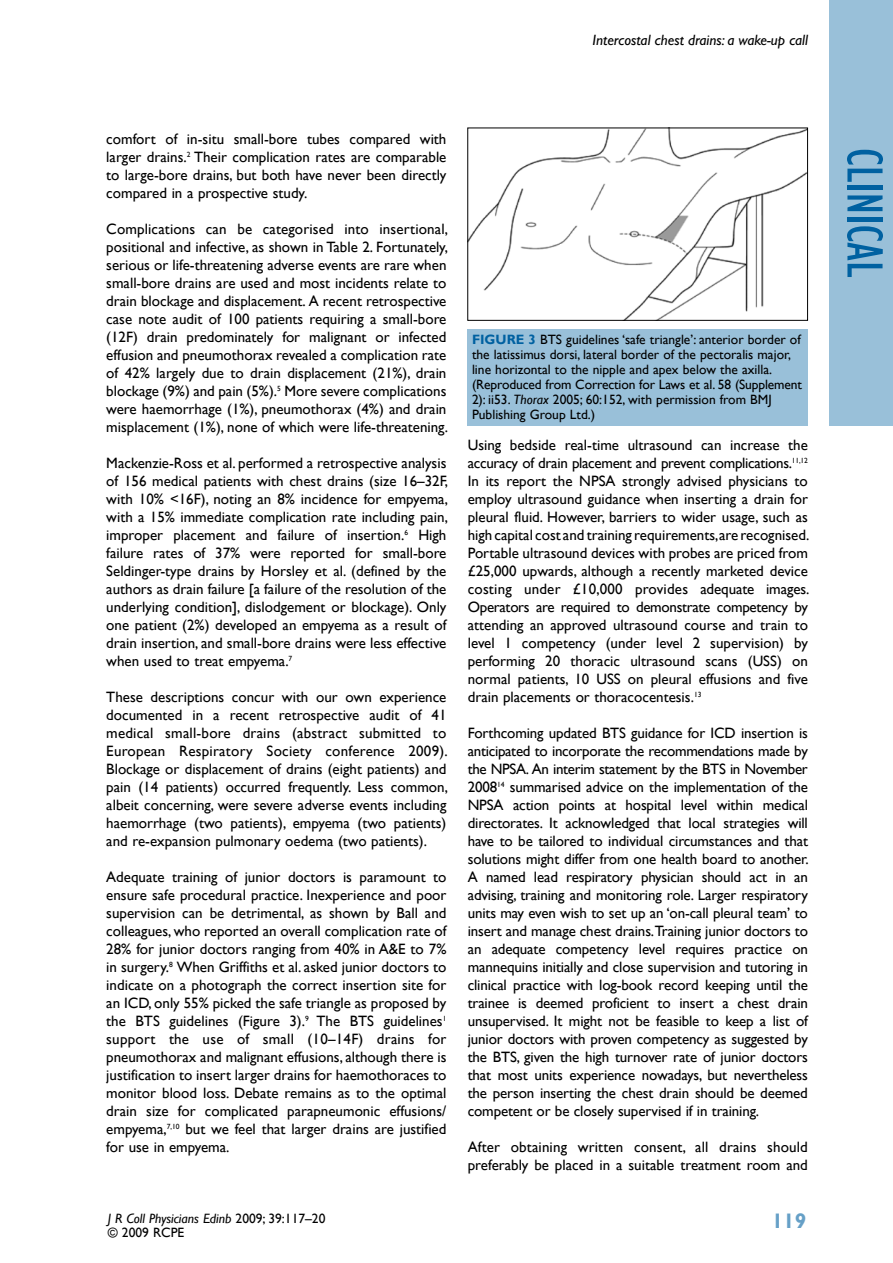
<style>
.page{position:relative;width:893px;height:1263px;background:#fff}
.page>*{position:absolute;margin:0;border:0;box-sizing:border-box;transform-origin:0 0}
.t1{font:condensed 52.5px "Gill Sans";color:#0061a1}
.t2{font:700 21px "Gill Sans";color:#66a0c7}
.t3{font:15px/18px "Gill Sans";color:#000;text-align:justify}
.t4{font:italic 15px "Gill Sans";color:#000}
.t5{font:13.5px/15px "Gill Sans";color:#000}
.s1{font-weight:700;color:#0061a1}
.s2{font-style:italic}
</style>
<div class="page">
<div style="left:829px;top:0;width:64px;height:425px;background:#99c0d9"></div>
<img style="left:469px;top:130px;width:337px;height:189px">
<div style="left:467px;top:128px;width:341px;height:193px;border:1px solid #000"></div>
<div style="left:468px;top:329px;width:340px;height:96px;background:#99c0d9"></div>
<p class="t4" style="left:592px;top:32px;width:217px">Intercostal chest drains: a wake-up call</p>
<p class="t3" style="left:106px;top:130px;width:342px">comfort of in-situ small-bore tubes compared with larger drains.<sup>2</sup> Their complication rates are comparable to large-bore drains, but both have never been directly compared in a prospective study.</p>
<p class="t3" style="left:106px;top:220px;width:343px">Complications can be categorised into insertional, positional and infective, as shown in Table 2. Fortunately, serious or life-threatening adverse events are rare when small-bore drains are used and most incidents relate to drain blockage and displacement. A recent retrospective case note audit of 100 patients requiring a small-bore (12F) drain predominately for malignant or infected effusion and pneumothorax revealed a complication rate of 42% largely due to drain displacement (21%), drain blockage (9%) and pain (5%).<sup>5</sup> More severe complications were haemorrhage (1%), pneumothorax (4%) and drain misplacement (1%), none of which were life-threatening.</p>
<p class="t3" style="left:106px;top:454px;width:343px">Mackenzie-Ross et al. performed a retrospective analysis of 156 medical patients with chest drains (size 16–32F, with 10% &lt;16F), noting an 8% incidence for empyema, with a 15% immediate complication rate including pain, improper placement and failure of insertion.<sup>6</sup> High failure rates of 37% were reported for small-bore Seldinger-type drains by Horsley et al. (defined by the authors as drain failure [a failure of the resolution of the underlying condition], dislodgement or blockage). Only one patient (2%) developed an empyema as a result of drain insertion, and small-bore drains were less effective when used to treat empyema.<sup>7</sup></p>
<p class="t3" style="left:106px;top:688px;width:343px">These descriptions concur with our own experience documented in a recent retrospective audit of 41 medical small-bore drains (abstract submitted to European Respiratory Society conference 2009).<br>Blockage or displacement of drains (eight patients) and pain (14 patients) occurred frequently. Less common, albeit concerning, were severe adverse events including haemorrhage (two patients), empyema (two patients) and re-expansion pulmonary oedema (two patients).</p>
<p class="t3" style="left:106px;top:868px;width:342px">Adequate training of junior doctors is paramount to ensure safe procedural practice. Inexperience and poor supervision can be detrimental, as shown by Ball and colleagues, who reported an overall complication rate of 28% for junior doctors ranging from 40% in A&amp;E to 7% in surgery.<sup>8</sup> When Griffiths et al. asked junior doctors to indicate on a photograph the correct insertion site for an ICD, only 55% picked the safe triangle as proposed by the BTS guidelines (Figure 3).<sup>9</sup> The BTS guidelines<sup>1 </sup>support the use of small (10–14F) drains for pneumothorax and malignant effusions, although there is justification to insert larger drains for haemothoraces to monitor blood loss. Debate remains as to the optimal drain size for complicated parapneumonic effusions/ empyema,<sup>7,10</sup> but we feel that larger drains are justified for use in empyema.</p>
<p class="t5" style="left:472px;top:333px;width:331px"><span class="s1">FIGURE 3</span> BTS guidelines ‘safe triangle’: anterior border of the latissimus dorsi, lateral border of the pectoralis major, line horizontal to the nipple and apex below the axilla. (Reproduced from Correction for Laws et al. 58 (Supplement 2): ii53. <span class="s2">Thorax</span> 2005; 60:152, with permission from BMJ Publishing Group Ltd.)</p>
<p class="t3" style="left:468px;top:436px;width:343px">Using bedside real-time ultrasound can increase the accuracy of drain placement and prevent complications.<sup>11,12<br></sup>In its report the NPSA strongly advised physicians to employ ultrasound guidance when inserting a drain for pleural fluid. However, barriers to wider usage, such as high capital cost and training requirements,are recognised.<br>Portable ultrasound devices with probes are priced from £25,000 upwards, although a recently marketed device costing under £10,000 provides adequate images.<br>Operators are required to demonstrate competency by attending an approved ultrasound course and train to level 1 competency (under level 2 supervision) by performing 20 thoracic ultrasound scans (USS) on normal patients, 10 USS on pleural effusions and five drain placements or thoracocentesis.<sup>13</sup></p>
<p class="t3" style="left:468px;top:724px;width:342px">Forthcoming updated BTS guidance for ICD insertion is anticipated to incorporate the recommendations made by the NPSA. An interim statement by the BTS in November 2008<sup>14</sup> summarised advice on the implementation of the NPSA action points at hospital level within medical directorates. It acknowledged that local strategies will have to be tailored to individual circumstances and that solutions might differ from one health board to another.<br>A named lead respiratory physician should act in an advising, training and monitoring role. Larger respiratory units may even wish to set up an ‘on-call pleural team’ to insert and manage chest drains.Training junior doctors to an adequate competency level requires practice on mannequins initially and close supervision and tutoring in clinical practice with log-book record keeping until the trainee is deemed proficient to insert a chest drain unsupervised. It might not be feasible to keep a list of junior doctors with proven competency as suggested by the BTS, given the high turnover rate of junior doctors that most units experience nowadays, but nevertheless the person inserting the chest drain should be deemed competent or be closely supervised if in training.</p>
<p class="t3" style="left:468px;top:1138px;width:342px">After obtaining written consent, all drains should preferably be placed in a suitable treatment room and</p>
<p class="t5" style="left:108px;top:1211px;width:219px;line-height:14px"><span class="s2">J R Coll Physicians Edinb</span> 2009; 39:117–20 © 2009 RCPE</p>
<h2 class="t2" style="left:772px;top:1208px;width:36px">119</h2>
<h1 class="t1" style="left:896px;top:148px;width:131px;rotate:90deg">clinical</h1>
</div>
